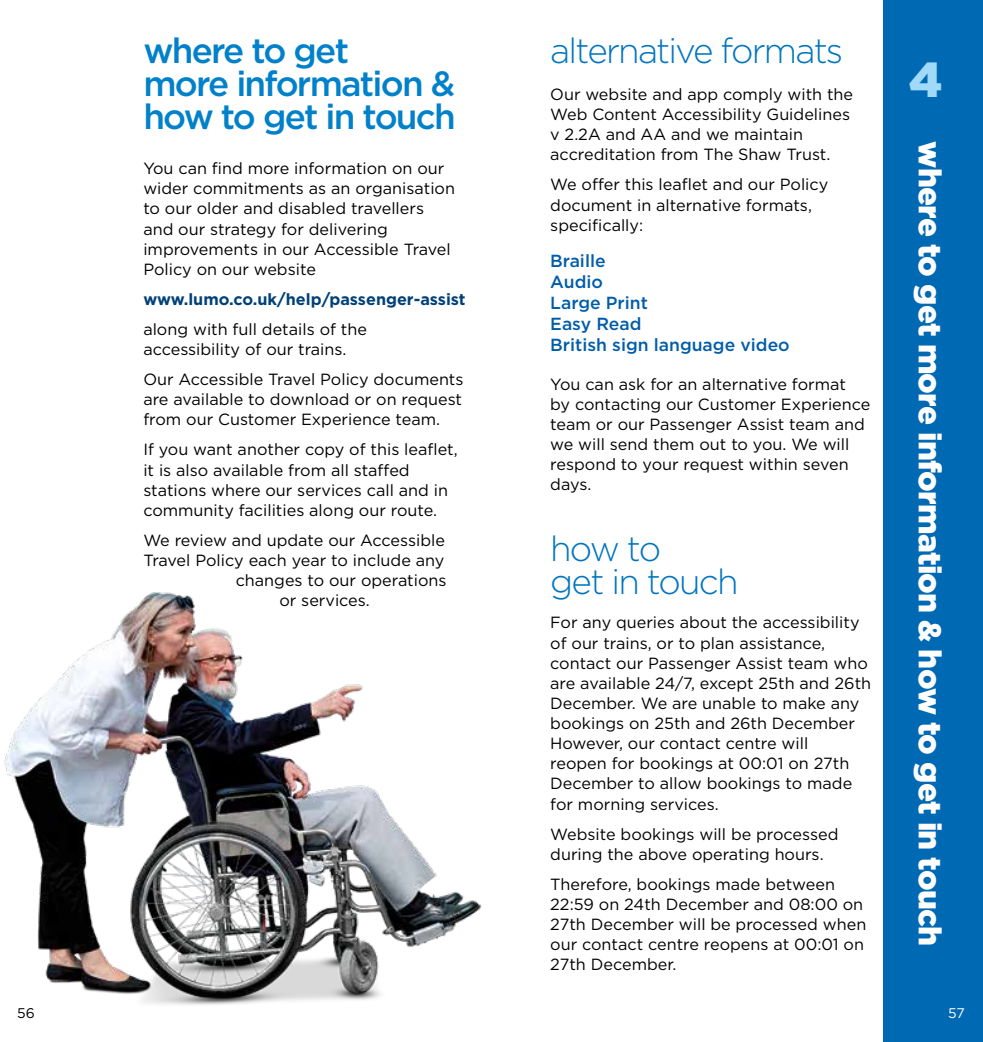
<style>
.page{position:relative;width:983px;height:1042px;background:#fff}
.page>*{position:absolute;margin:0;border:0;box-sizing:border-box;transform-origin:0 0}
.t1{font:900 49px "Gotham";color:#a1daf8}
.t2{font:500 35px/33.2px "Gotham";letter-spacing:-.05em;color:#0081c9}
.t3{font:300 35px/33.2px "Gotham";letter-spacing:-.05em;color:#0075bf}
.t4{font:900 31.5px "Gotham";letter-spacing:-.025em;color:#fff}
.t5{font:500 17.5px/21px "Gotham";color:#005da9}
.t6{font:16.1px/20.1px "Gotham";color:#000}
.t7{font:700 16.1px "Gotham";color:#004177}
.t8{font:14px "Gotham";color:#000}
.t9{font:14px "Gotham";color:#fff}
</style>
<div class="page">
<img style="left:4px;top:592px;width:478px;height:413px">
<div style="left:883px;top:0;width:99px;height:1042px;background:#0069b4"></div>
<h2 class="t2" style="left:143px;top:33px;width:314px">where to get<br>more information &amp; how to get in touch</h2>
<p class="t6" style="left:143px;top:158px;width:313px">You can find more information on our wider commitments as an organisation to our older and disabled travellers and our strategy for delivering improvements in our Accessible Travel Policy on our website</p>
<p class="t7" style="left:143px;top:288px;width:324px">www.lumo.co.uk/help/passenger-assist</p>
<p class="t6" style="left:143px;top:319px;width:225px">along with full details of the accessibility of our trains.</p>
<p class="t6" style="left:143px;top:369px;width:321px;text-align:justify">Our Accessible Travel Policy documents are available to download or on request from our Customer Experience team.</p>
<p class="t6" style="left:143px;top:439px;width:316px">If you want another copy of this leaflet, it is also available from all staffed stations where our services call and in community facilities along our route.</p>
<p class="t6" style="left:143px;top:530px;width:303px">We review and update our Accessible</p>
<p class="t6" style="left:143px;top:550px;width:302px">Travel Policy each year to include any</p>
<p class="t6" style="left:236px;top:570px;width:212px">changes to our operations</p>
<p class="t6" style="left:279px;top:590px;width:92px">or services.</p>
<h2 class="t3" style="left:550px;top:33px;width:294px">alternative formats</h2>
<p class="t6" style="left:550px;top:84px;width:304px">Our website and app comply with the Web Content Accessibility Guidelines v 2.2A and AA and we maintain accreditation from The Shaw Trust.</p>
<p class="t6" style="left:550px;top:174px;width:279px">We offer this leaflet and our Policy document in alternative formats, specifically:</p>
<p class="t5" style="left:550px;top:250px;width:241px">Braille<br>Audio<br>Large Print<br>Easy Read<br>British sign language video</p>
<p class="t6" style="left:550px;top:373px;width:321px">You can ask for an alternative format<br>by contacting our Customer Experience team or our Passenger Assist team and we will send them out to you. We will respond to your request within seven days.</p>
<h2 class="t3" style="left:550px;top:531px;width:190px">how to<br>get in touch</h2>
<p class="t6" style="left:550px;top:612px;width:322px">For any queries about the accessibility of our trains, or to plan assistance, contact our Passenger Assist team who are available 24/7, except 25th and 26th December. We are unable to make any bookings on 25th and 26th December However, our contact centre will<br>reopen for bookings at 00:01 on 27th December to allow bookings to made for morning services.</p>
<p class="t6" style="left:550px;top:823px;width:290px">Website bookings will be processed during the above operating hours.</p>
<p class="t6" style="left:550px;top:873px;width:317px">Therefore, bookings made between<br>22:59 on 24th December and 08:00 on<br>27th December will be processed when our contact centre reopens at 00:01 on<br>27th December.</p>
<h1 class="t1" style="left:908px;top:46px;width:35px">4</h1>
<h3 class="t4" style="left:951px;top:141px;width:806px;rotate:90deg">where to get more information &amp; how to get in touch</h3>
<p class="t8" style="left:17px;top:1004px;width:19px">56</p>
<p class="t9" style="left:947px;top:1004px;width:18px">57</p>
</div>
